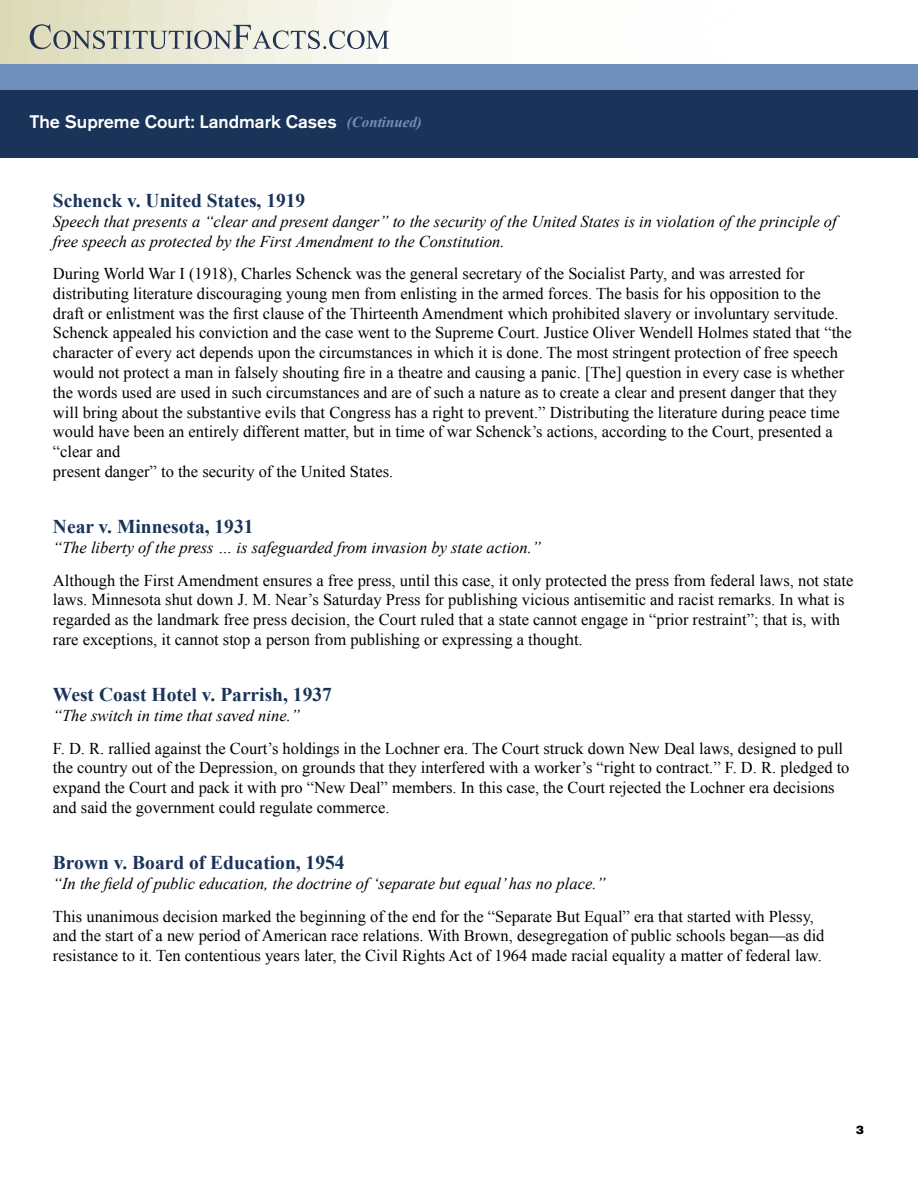
<style>
.page{position:relative;width:918px;height:1188px;background:#fff}
.page>*{position:absolute;margin:0;border:0;box-sizing:border-box;transform-origin:0 0}
.t1{font:700 19.5px "Times New Roman";color:#1a3359}
.t2{font:500 18px "Akzidenz Grotesk BE";color:#fff}
.t3{font:16.5px/19.8px "Times New Roman";color:#000}
.t4{font:italic 16.5px/19.8px "Times New Roman";color:#000}
.t5{font:12px "Akzidenz Grotesk BE Super";color:#000}
.s1{font-family:"Times New Roman";font-weight:700;font-style:italic;font-size:15px;color:#708fba}
</style>
<div class="page">
<div style="left:0;top:85px;width:918px;height:73px;background:#1a3359"></div>
<div style="left:0;top:64px;width:918px;height:26px;background:#708fba"></div>
<svg style="left:30px;top:24px;width:359px;height:25px"></svg>
<p class="t2" style="left:30px;top:110px;width:394px">The Supreme Court: Landmark Cases <span class="s1">(Continued)</span></p>
<p class="t1" style="left:53px;top:189px;width:254px">Schenck v. United States, 1919</p>
<p class="t4" style="left:53px;top:211px;width:785px">Speech that presents a “clear and present danger” to the security of the United States is in violation of the principle of free speech as protected by the First Amendment to the Constitution.</p>
<p class="t3" style="left:53px;top:263px;width:800px">During World War I (1918), Charles Schenck was the general secretary of the Socialist Party, and was arrested for distributing literature discouraging young men from enlisting in the armed forces. The basis for his opposition to the draft or enlistment was the first clause of the Thirteenth Amendment which prohibited slavery or involuntary servitude.<br>Schenck appealed his conviction and the case went to the Supreme Court. Justice Oliver Wendell Holmes stated that “the character of every act depends upon the circumstances in which it is done. The most stringent protection of free speech would not protect a man in falsely shouting fire in a theatre and causing a panic. [The] question in every case is whether the words used are used in such circumstances and are of such a nature as to create a clear and present danger that they will bring about the substantive evils that Congress has a right to prevent.” Distributing the literature during peace time would have been an entirely different matter, but in time of war Schenck’s actions, according to the Court, presented a “clear and<br>present danger” to the security of the United States.</p>
<p class="t1" style="left:53px;top:516px;width:202px">Near v. Minnesota, 1931</p>
<p class="t4" style="left:53px;top:538px;width:490px">“The liberty of the press … is safeguarded from invasion by state action.”</p>
<p class="t3" style="left:53px;top:570px;width:802px">Although the First Amendment ensures a free press, until this case, it only protected the press from federal laws, not state laws. Minnesota shut down J. M. Near’s Saturday Press for publishing vicious antisemitic and racist remarks. In what is regarded as the landmark free press decision, the Court ruled that a state cannot engage in “prior restraint”; that is, with rare exceptions, it cannot stop a person from publishing or expressing a thought.</p>
<p class="t1" style="left:53px;top:684px;width:280px">West Coast Hotel v. Parrish, 1937</p>
<p class="t4" style="left:53px;top:706px;width:249px">“The switch in time that saved nine.”</p>
<p class="t3" style="left:53px;top:738px;width:798px">F. D. R. rallied against the Court’s holdings in the Lochner era. The Court struck down New Deal laws, designed to pull the country out of the Depression, on grounds that they interfered with a worker’s “right to contract.” F. D. R. pledged to expand the Court and pack it with pro “New Deal” members. In this case, the Court rejected the Lochner era decisions and said the government could regulate commerce.</p>
<p class="t1" style="left:53px;top:852px;width:293px">Brown v. Board of Education, 1954</p>
<p class="t4" style="left:53px;top:874px;width:554px">“In the field of public education, the doctrine of ‘separate but equal’ has no place.”</p>
<p class="t3" style="left:53px;top:906px;width:773px">This unanimous decision marked the beginning of the end for the “Separate But Equal” era that started with Plessy, and the start of a new period of American race relations. With Brown, desegregation of public schools began—as did resistance to it. Ten contentious years later, the Civil Rights Act of 1964 made racial equality a matter of federal law.</p>
<p class="t5" style="left:856px;top:1123px;width:9px">3</p>
</div>
